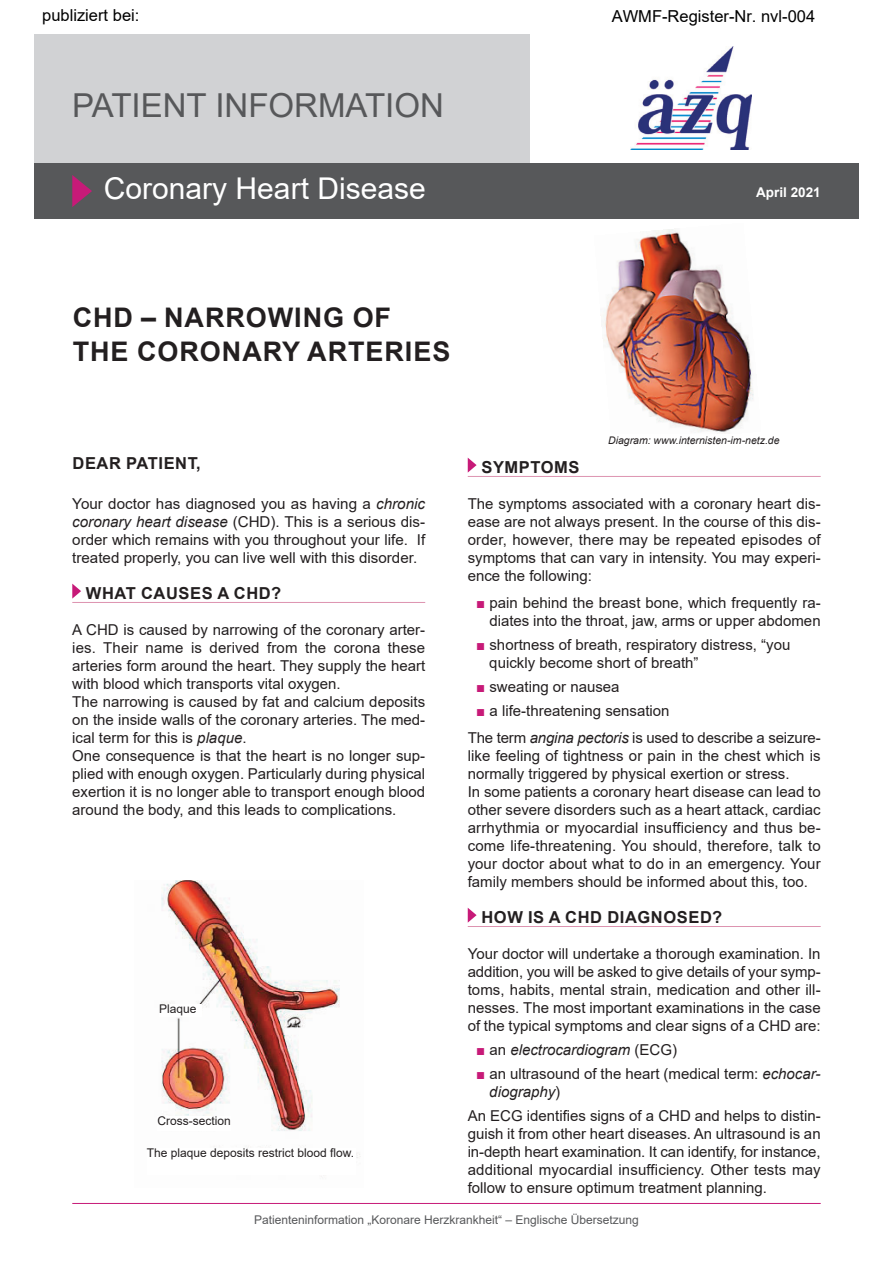
<style>
.page{position:relative;width:893px;height:1263px;background:#fff}
.page>*{position:absolute;margin:0;border:0;box-sizing:border-box;transform-origin:0 0}
.t1{font:33px "Arial";color:#57585a}
.t2{font:30px "Arial";color:#fff}
.t3{font:700 27px/34.7px "Arial";letter-spacing:.035em;color:#231f20}
.t4{font:700 16.5px "Arial";letter-spacing:.035em;color:#231f20}
.t5{font:16.5px "Arial";color:#000}
.t6{font:16.5px "Arial";color:#000}
.t7{font:15px/18px "Arial";color:#231f20}
.t8{font:italic 15px "Arial";color:#231f20}
.t9{font:700 13.5px "Arial";color:#fff}
.t10{font:12px "Arial";color:#57585a}
.t11{font:12px "Arial";color:#231f20}
.t12{font:italic 10.5px "Arial";color:#231f20}
.s1{font-style:italic}
.s2{color:#c71a78}
.s3{font-style:normal;color:#c71a78}
.s4{font-style:normal}
</style>
<div class="page">
<img style="left:603px;top:229px;width:151px;height:204px">
<div style="left:34px;top:34px;width:495px;height:134px;background:#d1d2d4"></div>
<div style="left:34px;top:164px;width:825px;height:55px;background:#57585a"></div>
<hr style="left:72px;top:602px;width:353px;height:1px;background:#dd93b0">
<svg style="left:72px;top:584px;width:9px;height:15px"></svg>
<hr style="left:468px;top:476px;width:353px;height:1px;background:#dd93b0">
<hr style="left:468px;top:926px;width:353px;height:1px;background:#dd93b0">
<svg style="left:468px;top:458px;width:9px;height:15px"></svg>
<svg style="left:468px;top:908px;width:9px;height:15px"></svg>
<hr style="left:72px;top:1203px;width:749px;height:1px;background:#c71a78">
<svg style="left:72px;top:175px;width:20px;height:32px"></svg>
<img style="left:631px;top:47px;width:120px;height:102px">
<img style="left:161px;top:881px;width:200px;height:296px">
<div style="left:158px;top:1116px;width:73px;height:14px;background:#fff"></div>
<div style="left:159px;top:1004px;width:42px;height:12px;background:#fff"></div>
<div style="left:147px;top:1148px;width:208px;height:27px;background:#fff"></div>
<p class="t6" style="left:42px;top:4px;width:99px">publiziert bei:</p>
<p class="t5" style="left:612px;top:4px;width:205px">AWMF-Register-Nr. nvl-004</p>
<h1 class="t1" style="left:72px;top:87px;width:373px">PATIENT INFORMATION</h1>
<h2 class="t2" style="left:104px;top:172px;width:323px">Coronary Heart Disease</h2>
<p class="t9" style="left:756px;top:185px;width:66px">April 2021</p>
<h3 class="t3" style="left:73px;top:300px;width:379px">CHD – NARROWING OF<br>THE CORONARY ARTERIES</h3>
<p class="t4" style="left:73px;top:454px;width:130px">DEAR PATIENT,</p>
<p class="t7" style="left:72px;top:494px;width:354px;text-align:justify">Your doctor has diagnosed you as having a <span class="s1">chronic coronary heart disease</span> (CHD). This is a serious dis&shy;order which remains with you throughout your life. If treated properly, you can live well with this disorder.</p>
<p class="t4" style="left:86px;top:584px;width:197px">WHAT CAUSES A CHD?</p>
<p class="t7" style="left:72px;top:620px;width:354px">A CHD is caused by narrowing of the coronary arter&shy;ies. Their name is derived from the corona these arteries form around the heart. They supply the heart with blood which transports vital oxygen.<br>The narrowing is caused by fat and calcium deposits on the inside walls of the coronary arteries. The med&shy;ical term for this is <span class="s1">plaque</span>.<br>One consequence is that the heart is no longer sup&shy;plied with enough oxygen. Particularly during physical exertion it is no longer able to transport enough blood around the body, and this leads to complications.</p>
<p class="t11" style="left:159px;top:1002px;width:39px">Plaque</p>
<p class="t11" style="left:158px;top:1114px;width:75px">Cross-section</p>
<p class="t11" style="left:147px;top:1146px;width:209px">The plaque deposits restrict blood flow.</p>
<p class="t12" style="left:608px;top:435px;width:173px">Diagram: www.internisten-im-netz.de</p>
<p class="t4" style="left:481px;top:458px;width:100px">SYMPTOMS</p>
<p class="t7" style="left:468px;top:494px;width:354px;text-align:justify">The symptoms associated with a coronary heart dis&shy;ease are not always present. In the course of this dis&shy;order, however, there may be repeated episodes of symptoms that can vary in intensity. You may experi&shy;ence the following:</p>
<p class="t7" style="left:476px;top:593px;width:346px;text-align:right"><span class="s2">■</span> pain behind the breast bone, which frequently ra&shy;diates into the throat, jaw, arms or upper abdomen</p>
<p class="t7" style="left:489px;top:635px;width:303px;text-indent:-13px"><span class="s2">■</span> shortness of breath, respiratory distress, “you quickly become short of breath”</p>
<p class="t7" style="left:476px;top:677px;width:145px"><span class="s2">■</span> sweating or nausea</p>
<p class="t7" style="left:468px;top:697px;width:354px;line-height:27px;text-indent:9px"><span class="s2">■</span> a life-threatening sensation<br>The term <span class="s1">angina pectoris</span> is used to describe a seizure-</p>
<p class="t7" style="left:468px;top:746px;width:354px">like feeling of tightness or pain in the chest which is normally triggered by physical exertion or stress.<br>In some patients a coronary heart disease can lead to other severe disorders such as a heart attack, cardiac arrhythmia or myocardial insufficiency and thus be&shy;come life-threatening. You should, therefore, talk to your doctor about what to do in an emergency. Your family members should be informed about this, too.</p>
<p class="t4" style="left:481px;top:908px;width:242px">HOW IS A CHD DIAGNOSED?</p>
<p class="t7" style="left:468px;top:944px;width:354px;text-align:justify">Your doctor will undertake a thorough examination. In addition, you will be asked to give details of your symp&shy;toms, habits, mental strain, medication and other ill&shy;nesses. The most important examinations in the case of the typical symptoms and clear signs of a CHD are:</p>
<p class="t8" style="left:476px;top:1041px;width:202px"><span class="s3">■</span> <span class="s4">an</span> electrocardiogram <span class="s4">(ECG)</span></p>
<p class="t7" style="left:489px;top:1064px;width:333px;text-indent:-13px"><span class="s2">■</span> an ultrasound of the heart (medical term: <span class="s1">echocar&shy;diography</span>)</p>
<p class="t7" style="left:468px;top:1106px;width:354px;text-align:justify">An ECG identifies signs of a CHD and helps to distin&shy;guish it from other heart diseases. An ultrasound is an in-depth heart examination. It can identify, for instance, additional myocardial insufficiency. Other tests may follow to ensure optimum treatment planning.</p>
<p class="t10" style="left:254px;top:1212px;width:386px">Patienteninformation „Koronare Herzkrankheit“ – Englische Übersetzung</p>
</div>
